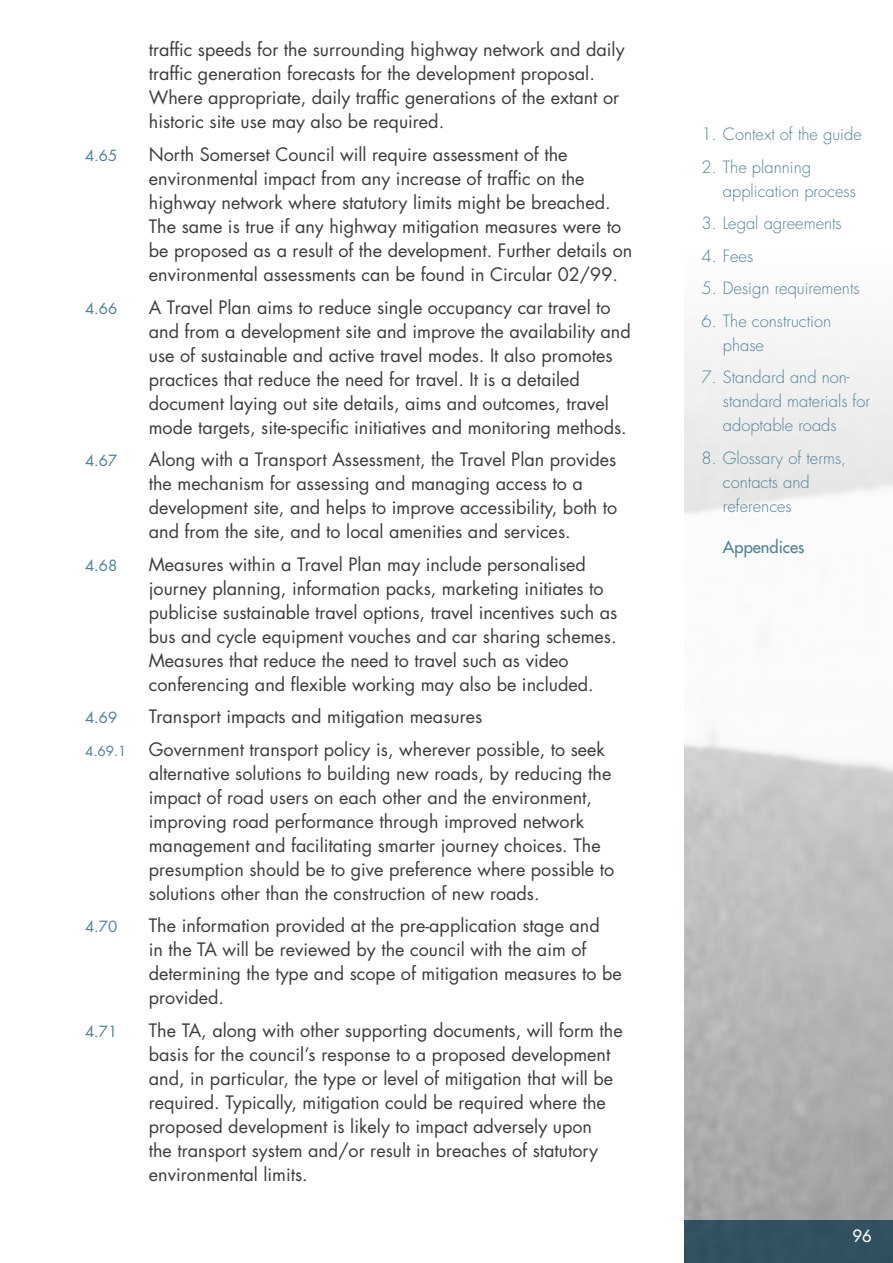
<style>
.page{position:relative;width:893px;height:1263px;background:#fff}
.page>*{position:absolute;margin:0;border:0;box-sizing:border-box;transform-origin:0 0}
.App_1_1{font:18px/24px "Futura LT";color:#3c3c3b}
.App_1_1_1{font:18px/24px "Futura LT";color:#3c3c3b}
.t1{font:300 16.5px/24px "Futura LT";color:#518196}
.t2{font:16.5px "Futura LT";color:#518196}
.t3{font:16.5px "Futura LT";color:#fff}
.App_1_1-2{font:15px "Futura LT";color:#518196}
.s1{font-size:13.5px;color:#518196}
</style>
<div class="page">
<div style="left:685px;top:1220px;width:208px;height:43px;background:#32515f"></div>
<p class="App_1_1" style="left:149px;top:38px;width:477px">traffic speeds for the surrounding highway network and daily traffic generation forecasts for the development proposal.<br>Where appropriate, daily traffic generations of the extant or historic site use may also be required.</p>
<p class="App_1_1-2" style="left:85px;top:146px;width:34px">4.65</p>
<p class="App_1_1" style="left:149px;top:143px;width:485px">North Somerset Council will require assessment of the environmental impact from any increase of traffic on the highway network where statutory limits might be breached.<br>The same is true if any highway mitigation measures were to be proposed as a result of the development. Further details on environmental assessments can be found in Circular 02/99.</p>
<p class="App_1_1-2" style="left:85px;top:298px;width:34px">4.66</p>
<p class="App_1_1" style="left:149px;top:295px;width:483px">A Travel Plan aims to reduce single occupancy car travel to and from a development site and improve the availability and use of sustainable and active travel modes. It also promotes practices that reduce the need for travel. It is a detailed document laying out site details, aims and outcomes, travel mode targets, site-specific initiatives and monitoring methods.</p>
<p class="App_1_1-2" style="left:85px;top:451px;width:34px">4.67</p>
<p class="App_1_1" style="left:149px;top:448px;width:470px">Along with a Transport Assessment, the Travel Plan provides the mechanism for assessing and managing access to a development site, and helps to improve accessibility, both to and from the site, and to local amenities and services.</p>
<p class="App_1_1-2" style="left:85px;top:555px;width:34px">4.68</p>
<p class="App_1_1" style="left:149px;top:552px;width:470px">Measures within a Travel Plan may include personalised journey planning, information packs, marketing initiates to publicise sustainable travel options, travel incentives such as bus and cycle equipment vouches and car sharing schemes.<br>Measures that reduce the need to travel such as video conferencing and flexible working may also be included.</p>
<p class="App_1_1-2" style="left:85px;top:708px;width:34px">4.69</p>
<p class="App_1_1" style="left:149px;top:705px;width:335px">Transport impacts and mitigation measures</p>
<p class="App_1_1_1" style="left:149px;top:737px;width:467px;text-indent:-64px"><span class="s1">4.69.1</span> Government transport policy is, wherever possible, to seek alternative solutions to building new roads, by reducing the impact of road users on each other and the environment, improving road performance through improved network management and facilitating smarter journey choices. The presumption should be to give preference where possible to solutions other than the construction of new roads.</p>
<p class="App_1_1-2" style="left:85px;top:917px;width:34px">4.70</p>
<p class="App_1_1" style="left:149px;top:914px;width:474px">The information provided at the pre-application stage and<br>in the TA will be reviewed by the council with the aim of determining the type and scope of mitigation measures to be provided.</p>
<p class="App_1_1-2" style="left:85px;top:1021px;width:34px">4.71</p>
<p class="App_1_1" style="left:149px;top:1018px;width:475px">The TA, along with other supporting documents, will form the basis for the council’s response to a proposed development and, in particular, the type or level of mitigation that will be required. Typically, mitigation could be required where the proposed development is likely to impact adversely upon<br>the transport system and/or result in breaches of statutory environmental limits.</p>
<p class="t1" style="left:702px;top:123px;width:162px">1. Context of the guide</p>
<p class="t1" style="left:723px;top:155px;width:135px;text-indent:-21px">2. The planning application process</p>
<p class="t1" style="left:702px;top:212px;width:142px">3. Legal agreements</p>
<p class="t1" style="left:702px;top:244px;width:53px">4. Fees</p>
<p class="t1" style="left:702px;top:277px;width:160px">5. Design requirements</p>
<p class="t1" style="left:723px;top:309px;width:110px;text-indent:-21px">6. The construction phase</p>
<p class="t1" style="left:723px;top:366px;width:149px;text-indent:-21px">7. Standard and non&shy;standard materials for adoptable roads</p>
<p class="t1" style="left:723px;top:446px;width:125px;text-indent:-21px">8. Glossary of terms, contacts and references</p>
<p class="t2" style="left:723px;top:536px;width:83px">Appendices</p>
<p class="t3" style="left:853px;top:1225px;width:21px">96</p>
</div>
